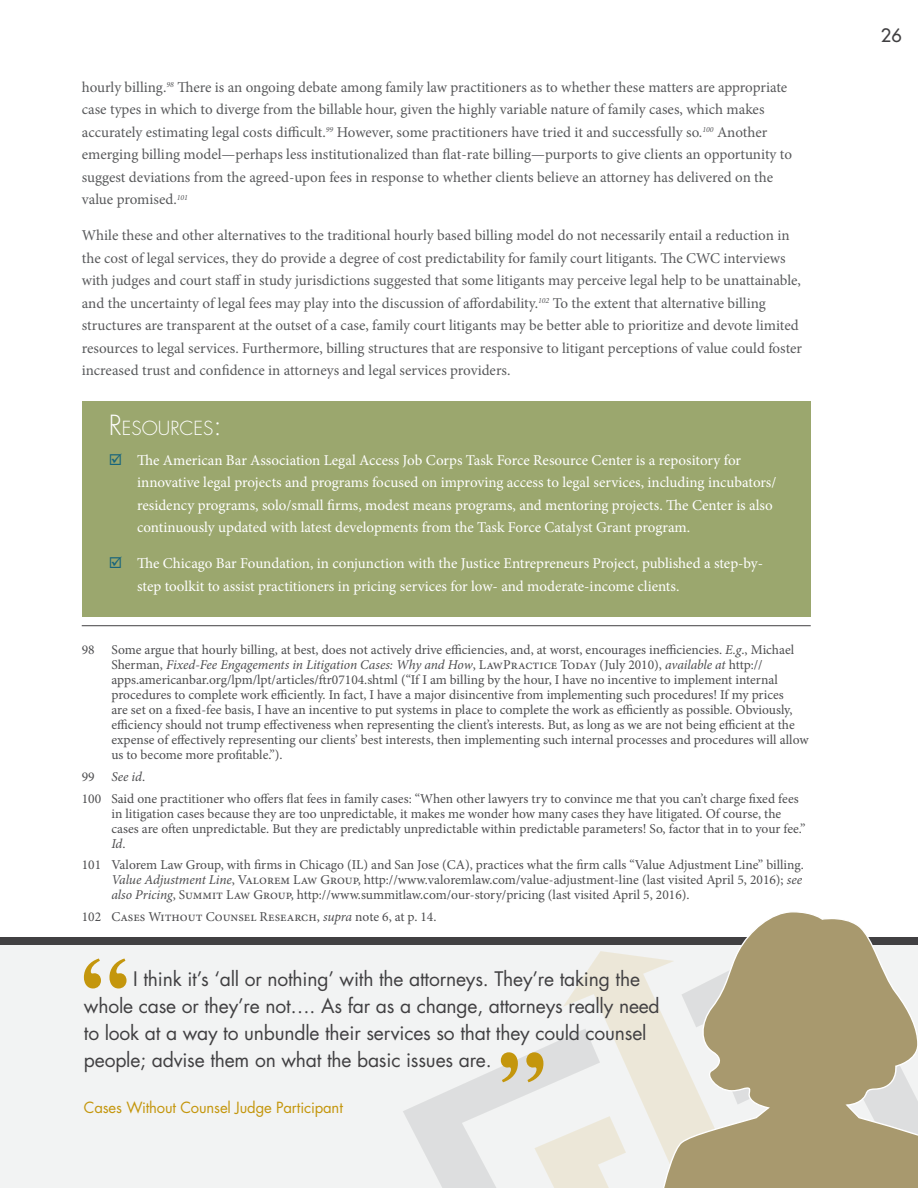
<style>
.page{position:relative;width:918px;height:1188px;background:#fff}
.page>*{position:absolute;margin:0;border:0;box-sizing:border-box;transform-origin:0 0}
.Footnote_Copy{font:19.5px/27px "Futura Std";letter-spacing:-.01em;color:#414042}
.Subhead_Reversed{font:300 18.9px "Futura Std";color:#fff}
.t1{font:500 18px "Futura Std";color:#414042}
.Body{font:15px/22.5px "Minion Pro";letter-spacing:-.01em;color:#58595b}
.Resources_List{font:15px/22.5px "Minion Pro";letter-spacing:-.005em;color:#fff}
.Footnote_Copy-2{font:15px "Futura Std";letter-spacing:-.01em;color:#c4960c}
.Footnote_Copy-3{font:13.5px/15px "Minion Pro";color:#4d4d4f}
.Footnote_Copy-4{font:italic 13.5px "Minion Pro";color:#4d4d4f}
.s1{font-size:27px}
.s2{color:#18657c}
.s3{font-style:italic}
.s4{font-style:normal}
</style>
<div class="page">
<div style="left:0;top:945px;width:918px;height:243px;background:#f2f3f3"></div>
<div style="left:0;top:938px;width:918px;height:7px;background:#414042"></div>
<svg style="left:563px;top:951px;width:95px;height:237px"></svg>
<svg style="left:403px;top:1029px;width:197px;height:159px"></svg>
<div style="left:82px;top:402px;width:729px;height:215px;background:#9ba76e"></div>
<hr style="left:82px;top:625px;width:729px;height:1px;background:#414042">
<svg style="left:84px;top:958px;width:43px;height:30px"></svg>
<svg style="left:658px;top:912px;width:260px;height:276px"></svg>
<p class="Body" style="left:82px;top:76px;width:712px">hourly billing.<sup>98</sup> There is an ongoing debate among family law practitioners as to whether these matters are appropriate case types in which to diverge from the billable hour, given the highly variable nature of family cases, which makes accurately estimating legal costs difficult.<sup>99</sup> However, some practitioners have tried it and successfully so.<sup>100</sup> Another emerging billing model—perhaps less institutionalized than flat-rate billing—purports to give clients an opportunity to suggest deviations from the agreed-upon fees in response to whether clients believe an attorney has delivered on the value promised.<sup>101</sup></p>
<p class="Body" style="left:82px;top:224px;width:722px">While these and other alternatives to the traditional hourly based billing model do not necessarily entail a reduction in the cost of legal services, they do provide a degree of cost predictability for family court litigants. The CWC interviews with judges and court staff in study jurisdictions suggested that some litigants may perceive legal help to be unattainable, and the uncertainty of legal fees may play into the discussion of affordability.<sup>102</sup> To the extent that alternative billing structures are transparent at the outset of a case, family court litigants may be better able to prioritize and devote limited resources to legal services. Furthermore, billing structures that are responsive to litigant perceptions of value could foster increased trust and confidence in attorneys and legal services providers.</p>
<p class="Subhead_Reversed" style="left:109px;top:417px;width:115px"><span class="s1">R</span>ESOURCES <span class="s1">:</span></p>
<p class="Resources_List" style="left:137px;top:449px;width:641px;text-indent:-28px"><span class="s2">☑</span> The American Bar Association Legal Access Job Corps Task Force Resource Center is a repository for innovative legal projects and programs focused on improving access to legal services, including incubators/ residency programs, solo/small firms, modest means programs, and mentoring projects. The Center is also continuously updated with latest developments from the Task Force Catalyst Grant program.</p>
<p class="Resources_List" style="left:137px;top:552px;width:628px;text-indent:-28px"><span class="s2">☑</span> The Chicago Bar Foundation, in conjunction with the Justice Entrepreneurs Project, published a step-by&shy;step toolkit to assist practitioners in pricing services for low- and moderate-income clients.</p>
<p class="Footnote_Copy-3" style="left:111px;top:642px;width:699px;text-indent:-30px">98 Some argue that hourly billing, at best, does not actively drive efficiencies, and, at worst, encourages inefficiencies. <span class="s3">E.g</span>., Michael Sherman, <span class="s3">Fixed-Fee Engagements in Litigation Cases: Why and How</span>, LawPractice Today (July 2010), <span class="s3">available at</span> http:// apps.americanbar.org/lpm/lpt/articles/ftr07104.shtml (“If I am billing by the hour, I have no incentive to implement internal procedures to complete work efficiently. In fact, I have a major disincentive from implementing such procedures! If my prices<br>are set on a fixed-fee basis, I have an incentive to put systems in place to complete the work as efficiently as possible. Obviously, efficiency should not trump effectiveness when representing the client’s interests. But, as long as we are not being efficient at the expense of effectively representing our clients’ best interests, then implementing such internal processes and procedures will allow us to become more profitable.”).</p>
<p class="Footnote_Copy-4" style="left:82px;top:767px;width:65px"><span class="s4">99</span> See id<span class="s4">.</span></p>
<p class="Footnote_Copy-3" style="left:111px;top:791px;width:696px;text-indent:-30px">100 Said one practitioner who offers flat fees in family cases: “When other lawyers try to convince me that you can’t charge fixed fees in litigation cases because they are too unpredictable, it makes me wonder how many cases they have litigated. Of course, the cases are often unpredictable. But they are predictably unpredictable within predictable parameters! So, factor that in to your fee.” <span class="s3">Id</span>.</p>
<p class="Footnote_Copy-3" style="left:111px;top:858px;width:694px;text-indent:-30px">101 Valorem Law Group, with firms in Chicago (IL) and San Jose (CA), practices what the firm calls “Value Adjustment Line” billing.<br><span class="s3">Value Adjustment Line</span>, Valorem Law Group, http://www.valoremlaw.com/value-adjustment-line (last visited April 5, 2016); <span class="s3">see also Pricing</span>, Summit Law Group, http://www.summitlaw.com/our-story/pricing (last visited April 5, 2016).</p>
<p class="Footnote_Copy-3" style="left:82px;top:909px;width:356px">102 Cases Without Counsel Research, <span class="s3">supra</span> note 6, at p. 14.</p>
<p class="Footnote_Copy" style="left:84px;top:966px;width:577px;text-indent:49px">I think it’s ‘all or nothing’ with the attorneys. They’re taking the whole case or they’re not…. As far as a change, attorneys really need to look at a way to unbundle their services so that they could counsel people; advise them on what the basic issues are.</p>
<p class="Footnote_Copy-2" style="left:84px;top:1098px;width:260px">Cases Without Counsel Judge Participant</p>
<h3 class="t1" style="left:881px;top:24px;width:22px">26</h3>
</div>
